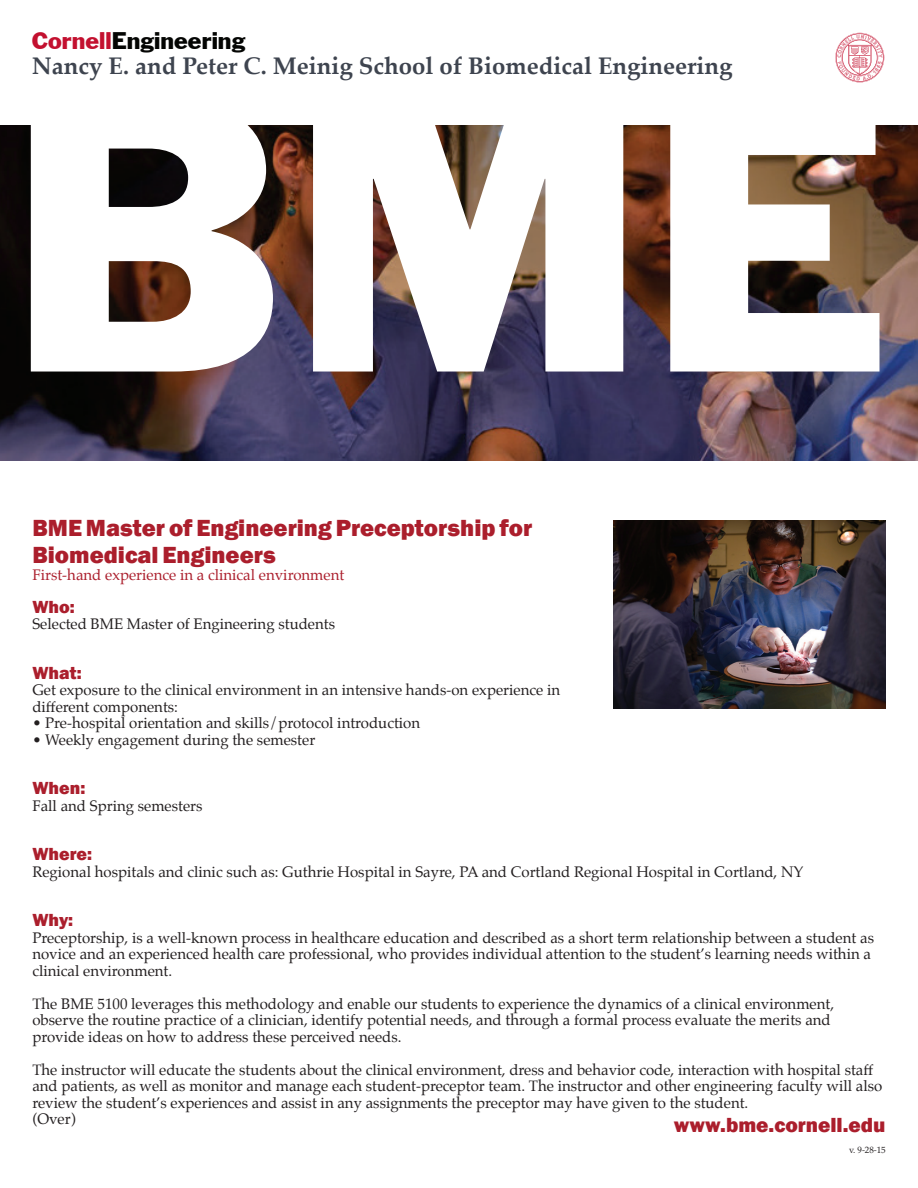
<style>
.page{position:relative;width:918px;height:1188px;background:#fff}
.page>*{position:absolute;margin:0;border:0;box-sizing:border-box;transform-origin:0 0}
.CV_title{font:360.9px "Franklin Gothic Std";color:#fff}
.Subhed_red{font:800 24px/27px "Franklin Gothic";color:#ab1e2c}
.Sidebar_text{font:700 24px "Palatino Linotype";color:#3e444f}
.Sidebar_text-2{font:22.5px "Franklin Gothic No.2 Roman";color:#040503}
.Subhed_red-2{font:800 21px "Franklin Gothic";color:#ab1e2c}
.Subhed_red-3{font:800 18px "Franklin Gothic";color:#ab1e2c}
.t1{font:15px/16.5px "Palatino";color:#231f20}
.t2{font:15px "Palatino";color:#ab1e2c}
.t3{font:9px "Palatino";color:#231f20}
.s1{color:#c3102f}
</style>
<div class="page">
<img style="left:613px;top:521px;width:273px;height:187px">
<img style="left:0;top:125px;width:918px;height:335px">
<svg style="left:835px;top:33px;width:49px;height:49px"></svg>
<p class="Sidebar_text-2" style="left:32px;top:27px;width:215px"><span class="s1">Cornell</span>Engineering</p>
<p class="Sidebar_text" style="left:32px;top:49px;width:702px">Nancy E. and Peter C. Meinig School of Biomedical Engineering</p>
<p class="CV_title" style="left:7px;top:5px;width:884px">BME</p>
<p class="Subhed_red" style="left:32px;top:515px;width:501px">BME Master of Engineering Preceptorship for<br>Biomedical Engineers</p>
<p class="t2" style="left:32px;top:562px;width:313px">First-hand experience in a clinical environment</p>
<p class="Subhed_red-3" style="left:32px;top:595px;width:44px">Who:</p>
<p class="t1" style="left:32px;top:616px;width:304px">Selected BME Master of Engineering students</p>
<p class="Subhed_red-3" style="left:32px;top:661px;width:51px">What:</p>
<p class="t1" style="left:32px;top:682px;width:529px">Get exposure to the clinical environment in an intensive hands-on experience in different components:</p>
<p class="t1" style="left:32px;top:715px;width:389px">• Pre-hospital orientation and skills/protocol introduction</p>
<p class="t1" style="left:32px;top:731px;width:284px">• Weekly engagement during the semester</p>
<p class="Subhed_red-3" style="left:32px;top:777px;width:54px">When:</p>
<p class="t1" style="left:32px;top:797px;width:172px">Fall and Spring semesters</p>
<p class="Subhed_red-3" style="left:32px;top:843px;width:61px">Where:</p>
<p class="t1" style="left:32px;top:863px;width:773px">Regional hospitals and clinic such as: Guthrie Hospital in Sayre, PA and Cortland Regional Hospital in Cortland, NY</p>
<p class="Subhed_red-3" style="left:32px;top:909px;width:42px">Why:</p>
<p class="t1" style="left:32px;top:929px;width:843px">Preceptorship, is a well-known process in healthcare education and described as a short term relationship between a student as novice and an experienced health care professional, who provides individual attention to the student’s learning needs within a clinical environment.</p>
<p class="t1" style="left:32px;top:995px;width:803px">The BME 5100 leverages this methodology and enable our students to experience the dynamics of a clinical environment, observe the routine practice of a clinician, identify potential needs, and through a formal process evaluate the merits and provide ideas on how to address these perceived needs.</p>
<p class="t1" style="left:32px;top:1061px;width:851px">The instructor will educate the students about the clinical environment, dress and behavior code, interaction with hospital staff and patients, as well as monitor and manage each student-preceptor team. The instructor and other engineering faculty will also review the student’s experiences and assist in any assignments the preceptor may have given to the student.</p>
<p class="t1" style="left:32px;top:1111px;width:45px">(Over)</p>
<p class="Subhed_red-2" style="left:674px;top:1111px;width:213px">www.bme.cornell.edu</p>
<p class="t3" style="left:849px;top:1143px;width:38px">v. 9-28-15</p>
</div>
